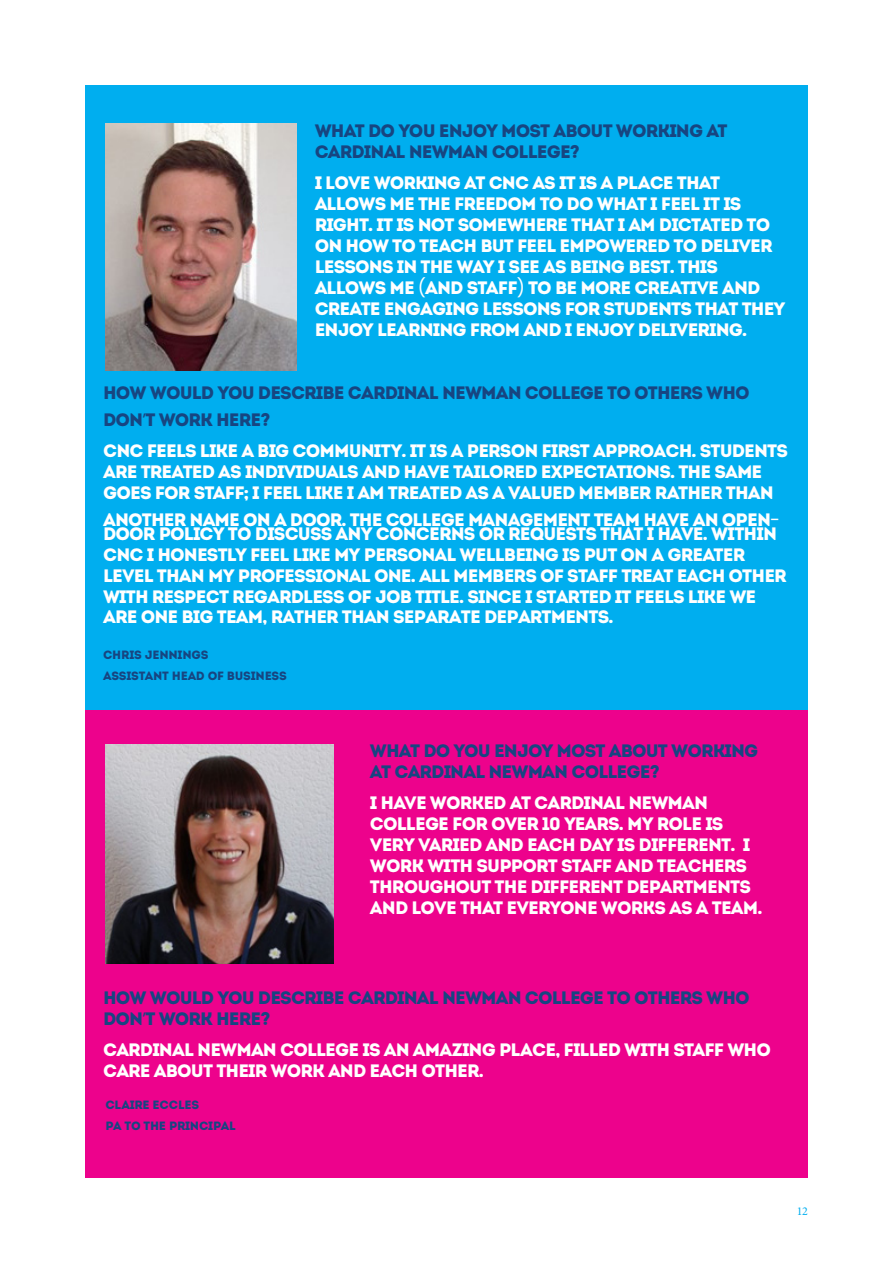
<style>
.page{position:relative;width:893px;height:1263px;background:#fff}
.page>*{position:absolute;margin:0;border:0;box-sizing:border-box;transform-origin:0 0}
.Quotes{font:18px/21px "Intro";letter-spacing:-.05em;color:#fff}
.Quotes-2{font:18px/21px "Intro";letter-spacing:-.05em;color:#174581}
.Quotes-3{font:12px/20.2px "Intro";letter-spacing:-.02em;color:#174581}
.t1{font:12px "Minion Pro";color:#00aeef}
.s1{font-family:"Poppins"}
</style>
<div class="page">
<div style="left:85px;top:85px;width:723px;height:625px;background:#00aeef"></div>
<div style="left:85px;top:710px;width:723px;height:468px;background:#ed028c"></div>
<img style="left:105px;top:123px;width:192px;height:248px">
<img style="left:105px;top:744px;width:228px;height:219px">
<p class="Quotes-2" style="left:315px;top:120px;width:415px">WHAT DO YOU ENJOY MOST ABOUT WORKING AT<br>CARDINAL NEWMAN COLLEGE?</p>
<p class="Quotes" style="left:315px;top:172px;width:472px">I LOVE WORKING AT CNC AS IT IS A PLACE THAT ALLOWS ME THE FREEDOM TO DO WHAT I FEEL IT IS RIGHT. IT IS NOT SOMEWHERE THAT I AM DICTATED TO ON HOW TO TEACH BUT FEEL EMPOWERED TO DELIVER LESSONS IN THE WAY I SEE AS BEING BEST. THIS ALLOWS ME <span class="s1">(</span>AND STAFF<span class="s1">)</span> TO BE MORE CREATIVE AND CREATE ENGAGING LESSONS FOR STUDENTS THAT THEY ENJOY LEARNING FROM AND I ENJOY DELIVERING.</p>
<p class="Quotes-2" style="left:103px;top:379px;width:648px;line-height:27px">HOW WOULD YOU DESCRIBE CARDINAL NEWMAN COLLEGE TO OTHERS WHO<br>DON<span class="s1">’</span>T WORK HERE?</p>
<p class="Quotes" style="left:103px;top:440px;width:686px">CNC FEELS LIKE A BIG COMMUNITY. IT IS A PERSON FIRST APPROACH. STUDENTS<br>ARE TREATED AS INDIVIDUALS AND HAVE TAILORED EXPECTATIONS. THE SAME<br>GOES FOR STAFF; I FEEL LIKE I AM TREATED AS A VALUED MEMBER RATHER THAN</p>
<p class="Quotes" style="left:103px;top:512px;width:678px;line-height:13.8px">ANOTHER NAME ON A DOOR. THE COLLEGE MANAGEMENT TEAM HAVE AN OPEN<span class="s1">-<br></span>DOOR POLICY TO DISCUSS ANY CONCERNS OR REQUESTS THAT I HAVE. WITHIN</p>
<p class="Quotes" style="left:103px;top:544px;width:685px">CNC I HONESTLY FEEL LIKE MY PERSONAL WELLBEING IS PUT ON A GREATER LEVEL THAN MY PROFESSIONAL ONE. ALL MEMBERS OF STAFF TREAT EACH OTHER WITH RESPECT REGARDLESS OF JOB TITLE. SINCE I STARTED IT FEELS LIKE WE ARE ONE BIG TEAM, RATHER THAN SEPARATE DEPARTMENTS.</p>
<p class="Quotes-3" style="left:103px;top:645px;width:185px">CHRIS JENNINGS<br>ASSISTANT HEAD OF BUSINESS</p>
<p class="Quotes-2" style="left:370px;top:740px;width:390px">WHAT DO YOU ENJOY MOST ABOUT WORKING<br>AT CARDINAL NEWMAN COLLEGE?</p>
<p class="Quotes" style="left:370px;top:792px;width:394px">I HAVE WORKED AT CARDINAL NEWMAN COLLEGE FOR OVER 10 YEARS. MY ROLE IS VERY VARIED AND EACH DAY IS DIFFERENT. I WORK WITH SUPPORT STAFF AND TEACHERS THROUGHOUT THE DIFFERENT DEPARTMENTS AND LOVE THAT EVERYONE WORKS AS A TEAM.</p>
<p class="Quotes-2" style="left:103px;top:987px;width:648px">HOW WOULD YOU DESCRIBE CARDINAL NEWMAN COLLEGE TO OTHERS WHO<br>DON<span class="s1">’</span>T WORK HERE?</p>
<p class="Quotes" style="left:103px;top:1039px;width:669px">CARDINAL NEWMAN COLLEGE IS AN AMAZING PLACE, FILLED WITH STAFF WHO<br>CARE ABOUT THEIR WORK AND EACH OTHER.</p>
<p class="Quotes-3" style="left:105px;top:1095px;width:95px">CLAIRE ECCLES</p>
<p class="Quotes-3" style="left:105px;top:1115px;width:132px">PA TO THE PRINCIPAL</p>
<p class="t1" style="left:797px;top:1203px;width:13px">12</p>
</div>
